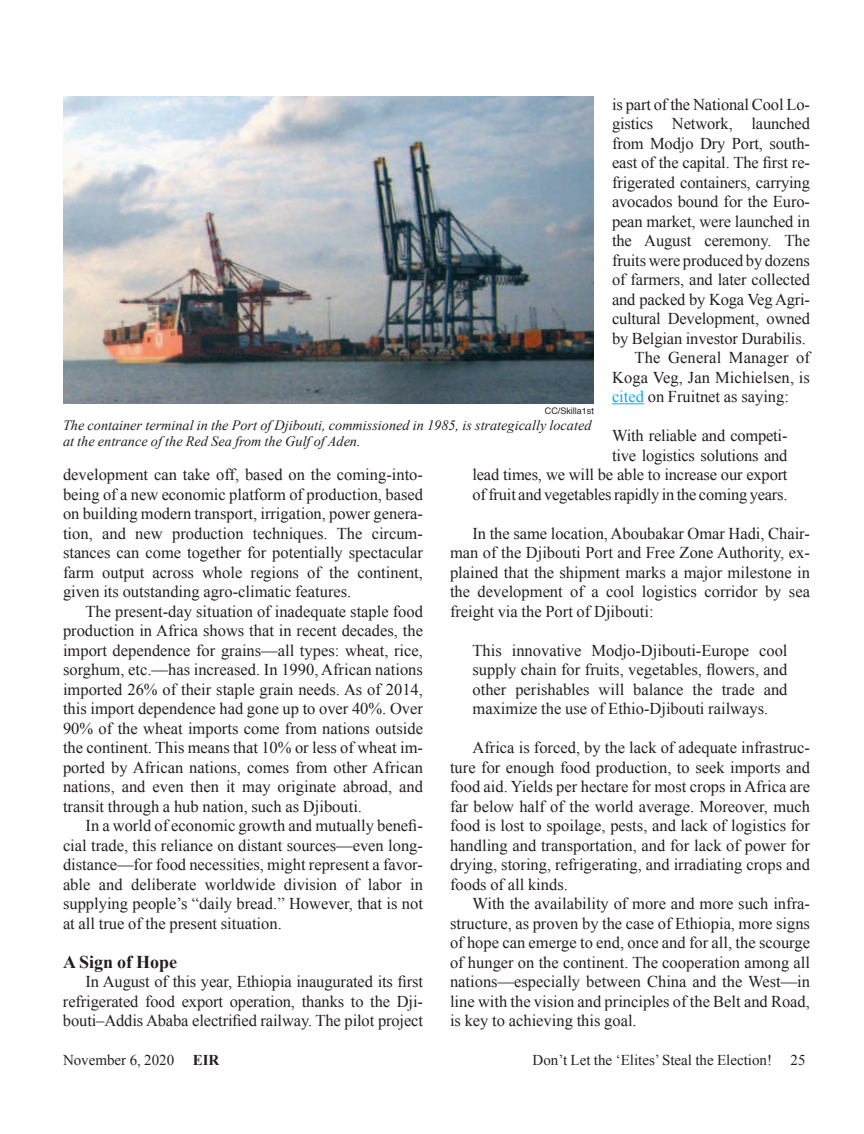
<style>
.page{position:relative;width:864px;height:1134px;background:#fff}
.page>*{position:absolute;margin:0;border:0;box-sizing:border-box;transform-origin:0 0}
.t1{font:700 18px "Times New Roman";color:#231f20}
.t2{font:16.5px/19.5px "Times New Roman";letter-spacing:-.01em;color:#231f20;text-align:justify}
.t3{font:16.5px "Times New Roman";letter-spacing:.01em;color:#231f20}
.t4{font:15px "Times New Roman";color:#231f20}
.t5{font:italic 14.25px/15.8px "Times New Roman";color:#231f20}
.t6{font:9px "Helvetica";color:#231f20}
.s1{color:#00aeef}
.s2{font-weight:700}
</style>
<div class="page">
<hr style="left:612px;top:403px;width:32px;height:1px;background:#00aeef">
<img style="left:63px;top:97px;width:531px;height:307px">
<p class="t2" style="left:612px;top:94px;width:200px">is part of the National Cool Lo-</p>
<p class="t2" style="left:612px;top:113px;width:200px">gistics Network, launched</p>
<p class="t2" style="left:612px;top:133px;width:199px">from Modjo Dry Port, south-</p>
<p class="t2" style="left:612px;top:152px;width:200px">east of the capital. The first re-</p>
<p class="t2" style="left:612px;top:172px;width:200px">frigerated containers, carrying</p>
<p class="t2" style="left:612px;top:191px;width:200px">avocados bound for the Euro-</p>
<p class="t2" style="left:612px;top:211px;width:200px">pean market, were launched in</p>
<p class="t2" style="left:612px;top:230px;width:199px">the August ceremony. The</p>
<p class="t2" style="left:612px;top:250px;width:199px">fruits were produced by dozens</p>
<p class="t2" style="left:612px;top:270px;width:200px">of farmers, and later collected</p>
<p class="t2" style="left:612px;top:289px;width:200px">and packed by Koga Veg Agri-</p>
<p class="t2" style="left:612px;top:309px;width:200px">cultural Development, owned</p>
<p class="t2" style="left:612px;top:328px;width:195px">by Belgian investor Durabilis.</p>
<p class="t3" style="left:635px;top:346px;width:177px">The General Manager of</p>
<p class="t3" style="left:612px;top:366px;width:199px">Koga Veg, Jan Michielsen, is</p>
<p class="t2" style="left:612px;top:387px;width:179px"><span class="s1">cited</span> on Fruitnet as saying:</p>
<p class="t2" style="left:472px;top:426px;width:317px;text-align:right">With reliable and competi-<br>tive logistics solutions and<br>lead times, we will be able to increase our export of fruit and vegetables rapidly in the coming years.</p>
<p class="t2" style="left:450px;top:523px;width:362px;text-indent:22px">In the same location, Aboubakar Omar Hadi, Chair&shy;man of the Djibouti Port and Free Zone Authority, ex&shy;plained that the shipment marks a major milestone in the development of a cool logistics corridor by sea freight via the Port of Djibouti:</p>
<p class="t2" style="left:473px;top:640px;width:317px">This innovative Modjo-Djibouti-Europe cool supply chain for fruits, vegetables, flowers, and other perishables will balance the trade and maximize the use of Ethio-Djibouti railways.</p>
<p class="t2" style="left:450px;top:738px;width:362px;text-indent:22px">Africa is forced, by the lack of adequate infrastruc&shy;ture for enough food production, to seek imports and food aid. Yields per hectare for most crops in Africa are far below half of the world average. Moreover, much food is lost to spoilage, pests, and lack of logistics for handling and transportation, and for lack of power for drying, storing, refrigerating, and irradiating crops and foods of all kinds.</p>
<p class="t2" style="left:450px;top:894px;width:362px;text-indent:23px">With the availability of more and more such infra&shy;structure, as proven by the case of Ethiopia, more signs of hope can emerge to end, once and for all, the scourge of hunger on the continent. The cooperation among all nations—especially between China and the West—in line with the vision and principles of the Belt and Road, is key to achieving this goal.</p>
<p class="t6" style="left:545px;top:404px;width:51px">CC/Skilla1st</p>
<p class="t5" style="left:63px;top:417px;width:530px">The container terminal in the Port of Djibouti, commissioned in 1985, is strategically located at the entrance of the Red Sea from the Gulf of Aden.</p>
<p class="t2" style="left:63px;top:464px;width:362px">development can take off, based on the coming-into&shy;being of a new economic platform of production, based on building modern transport, irrigation, power genera&shy;tion, and new production techniques. The circum&shy;stances can come together for potentially spectacular farm output across whole regions of the continent, given its outstanding agro-climatic features.</p>
<p class="t2" style="left:63px;top:601px;width:362px;text-indent:23px">The present-day situation of inadequate staple food production in Africa shows that in recent decades, the import dependence for grains—all types: wheat, rice, sorghum, etc.—has increased. In 1990, African nations imported 26% of their staple grain needs. As of 2014, this import dependence had gone up to over 40%. Over 90% of the wheat imports come from nations outside the continent. This means that 10% or less of wheat im&shy;ported by African nations, comes from other African nations, and even then it may originate abroad, and transit through a hub nation, such as Djibouti.</p>
<p class="t2" style="left:63px;top:816px;width:362px;text-indent:23px">In a world of economic growth and mutually benefi&shy;cial trade, this reliance on distant sources—even long&shy;distance—for food necessities, might represent a favor&shy;able and deliberate worldwide division of labor in supplying people’s “daily bread.” However, that is not at all true of the present situation.</p>
<p class="t1" style="left:63px;top:949px;width:116px">A Sign of Hope</p>
<p class="t2" style="left:63px;top:971px;width:362px;text-indent:23px">In August of this year, Ethiopia inaugurated its first refrigerated food export operation, thanks to the Dji&shy;bouti–Addis Ababa electrified railway. The pilot project</p>
<p class="t4" style="left:63px;top:1050px;width:158px">November 6, 2020 <span class="s2">EIR</span></p>
<p class="t4" style="left:533px;top:1050px;width:275px">Don’t Let the ‘Elites’ Steal the Election! 25</p>
</div>
